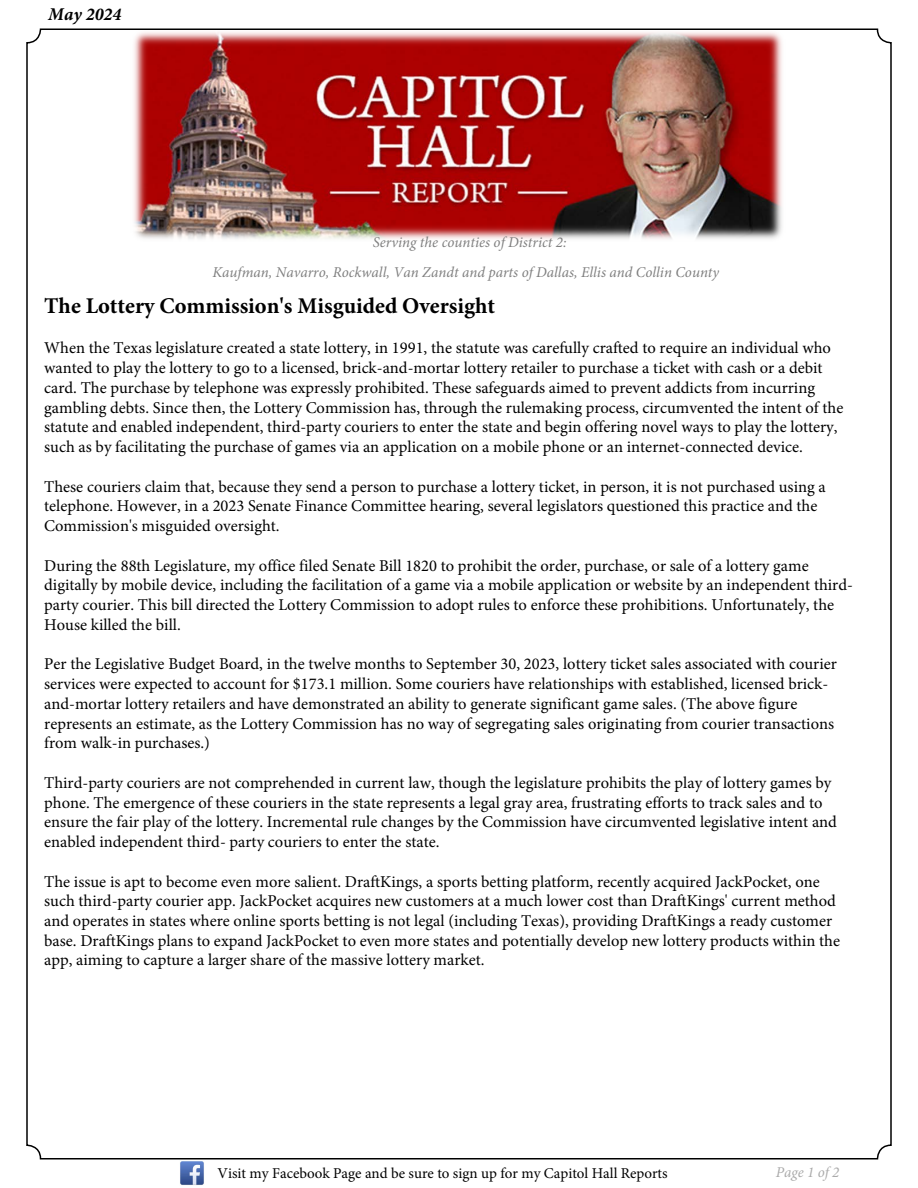
<style>
.page{position:relative;width:918px;height:1188px;background:#fff}
.page>*{position:absolute;margin:0;border:0;box-sizing:border-box;transform-origin:0 0}
.t1{font:700 22.5px "Minion Pro";color:#000}
.t2{font:italic 700 18px "Minion Pro";color:#000}
.t3{font:16.5px/19.8px "Minion Pro";color:#000}
.t4{font:italic 15px/29.7px "Minion Pro";color:#808080;text-align:center}
.t5{font:15px "Minion Pro";color:#000}
.t6{font:italic 15px "Minion Pro";color:#aaa}
</style>
<div class="page">
<img style="left:131px;top:28px;width:654px;height:211px">
<img style="left:180px;top:1161px;width:24px;height:24px">
<p class="t2" style="left:48px;top:1px;width:75px">May 2024</p>
<p class="t4" style="left:212px;top:227px;width:508px">Serving the counties of District 2:<br>Kaufman, Navarro, Rockwall, Van Zandt and parts of Dallas, Ellis and Collin County</p>
<h1 class="t1" style="left:44px;top:290px;width:452px">The Lottery Commission's Misguided Oversight</h1>
<p class="t3" style="left:44px;top:338px;width:801px">When the Texas legislature created a state lottery, in 1991, the statute was carefully crafted to require an individual who wanted to play the lottery to go to a licensed, brick-and-mortar lottery retailer to purchase a ticket with cash or a debit card. The purchase by telephone was expressly prohibited. These safeguards aimed to prevent addicts from incurring gambling debts. Since then, the Lottery Commission has, through the rulemaking process, circumvented the intent of the statute and enabled independent, third-party couriers to enter the state and begin offering novel ways to play the lottery, such as by facilitating the purchase of games via an application on a mobile phone or an internet-connected device.</p>
<p class="t3" style="left:44px;top:477px;width:783px">These couriers claim that, because they send a person to purchase a lottery ticket, in person, it is not purchased using a telephone. However, in a 2023 Senate Finance Committee hearing, several legislators questioned this practice and the<br>Commission's misguided oversight.</p>
<p class="t3" style="left:44px;top:556px;width:810px">During the 88th Legislature, my office filed Senate Bill 1820 to prohibit the order, purchase, or sale of a lottery game digitally by mobile device, including the facilitation of a game via a mobile application or website by an independent third&shy;party courier. This bill directed the Lottery Commission to adopt rules to enforce these prohibitions. Unfortunately, the House killed the bill.</p>
<p class="t3" style="left:44px;top:654px;width:794px">Per the Legislative Budget Board, in the twelve months to September 30, 2023, lottery ticket sales associated with courier services were expected to account for $173.1 million. Some couriers have relationships with established, licensed brick&shy;and-mortar lottery retailers and have demonstrated an ability to generate significant game sales. (The above figure represents an estimate, as the Lottery Commission has no way of segregating sales originating from courier transactions from walk-in purchases.)</p>
<p class="t3" style="left:44px;top:773px;width:794px">Third-party couriers are not comprehended in current law, though the legislature prohibits the play of lottery games by phone. The emergence of these couriers in the state represents a legal gray area, frustrating efforts to track sales and to ensure the fair play of the lottery. Incremental rule changes by the Commission have circumvented legislative intent and enabled independent third- party couriers to enter the state.</p>
<p class="t3" style="left:44px;top:871px;width:797px">The issue is apt to become even more salient. DraftKings, a sports betting platform, recently acquired JackPocket, one such third-party courier app. JackPocket acquires new customers at a much lower cost than DraftKings' current method and operates in states where online sports betting is not legal (including Texas), providing DraftKings a ready customer base. DraftKings plans to expand JackPocket to even more states and potentially develop new lottery products within the app, aiming to capture a larger share of the massive lottery market.</p>
<p class="t5" style="left:218px;top:1163px;width:452px">Visit my Facebook Page and be sure to sign up for my Capitol Hall Reports</p>
<p class="t6" style="left:776px;top:1162px;width:65px">Page 1 of 2</p>
</div>
